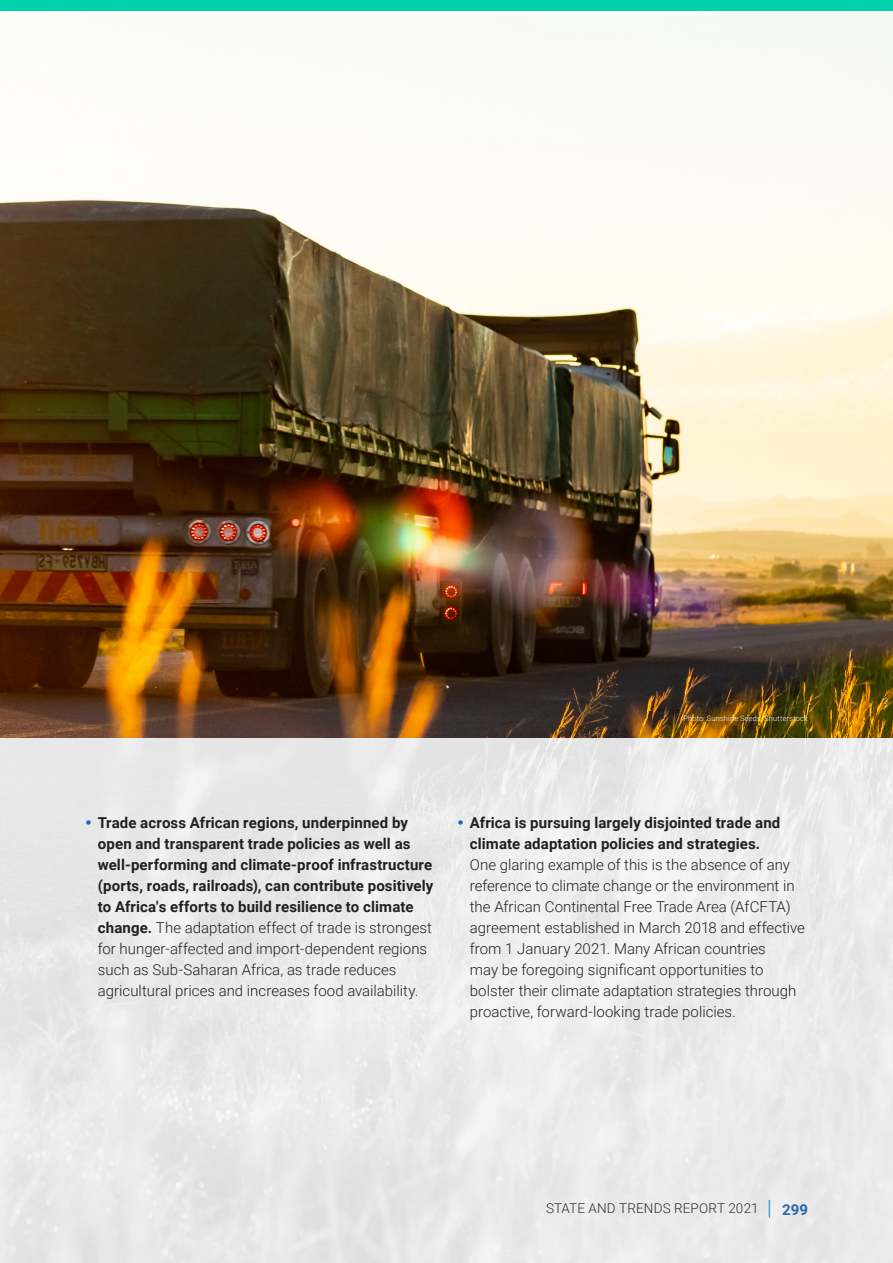
<style>
.page{position:relative;width:893px;height:1263px;background:#fff}
.page>*{position:absolute;margin:0;border:0;box-sizing:border-box;transform-origin:0 0}
.t1{font:300 15px/21px "Roboto";color:#231f20}
.t2{font:700 15px/21px "Roboto";letter-spacing:.01em;color:#231f20}
.t3{font:300 13.5px "Roboto";letter-spacing:.015em;color:#231f20}
.Picture_Caption{font:300 7.5px "Roboto";letter-spacing:.02em;color:#fff}
.s1{font-weight:300}
.s2{font-weight:700}
.s3{font-size:21px;color:#008bd7}
.s4{font-weight:700;font-size:15px;color:#1e67b3}
</style>
<div class="page">
<img style="left:0;top:12px;width:893px;height:1251px">
<div style="left:0;top:0;width:893px;height:11px;background:#00d1ab"></div>
<svg style="left:86px;top:821px;width:5px;height:4px"></svg>
<svg style="left:458px;top:820px;width:5px;height:4px"></svg>
<p class="Picture_Caption" style="left:683px;top:713px;width:126px">Photo: Sunshine Seeds/Shutterstock</p>
<p class="t2" style="left:98px;top:812px;width:337px">Trade across African regions, underpinned by open and transparent trade policies as well as well-performing and climate-proof infrastructure (ports, roads, railroads), can contribute positively to Africa's efforts to build resilience to climate change. <span class="s1">The adaptation effect of trade is strongest for hunger-affected and import-dependent regions such as Sub-Saharan Africa, as trade reduces agricultural prices and increases food availability.</span></p>
<p class="t1" style="left:470px;top:811px;width:337px"><span class="s2">Africa is pursuing largely disjointed trade and climate adaptation policies and strategies.<br></span>One glaring example of this is the absence of any reference to climate change or the environment in the African Continental Free Trade Area (AfCFTA) agreement established in March 2018 and effective from 1 January 2021. Many African countries<br>may be foregoing significant opportunities to bolster their climate adaptation strategies through proactive, forward-looking trade policies.</p>
<p class="t3" style="left:546px;top:1199px;width:263px">STATE AND TRENDS REPORT 2021 <span class="s3">|</span> <span class="s4">299</span></p>
</div>
